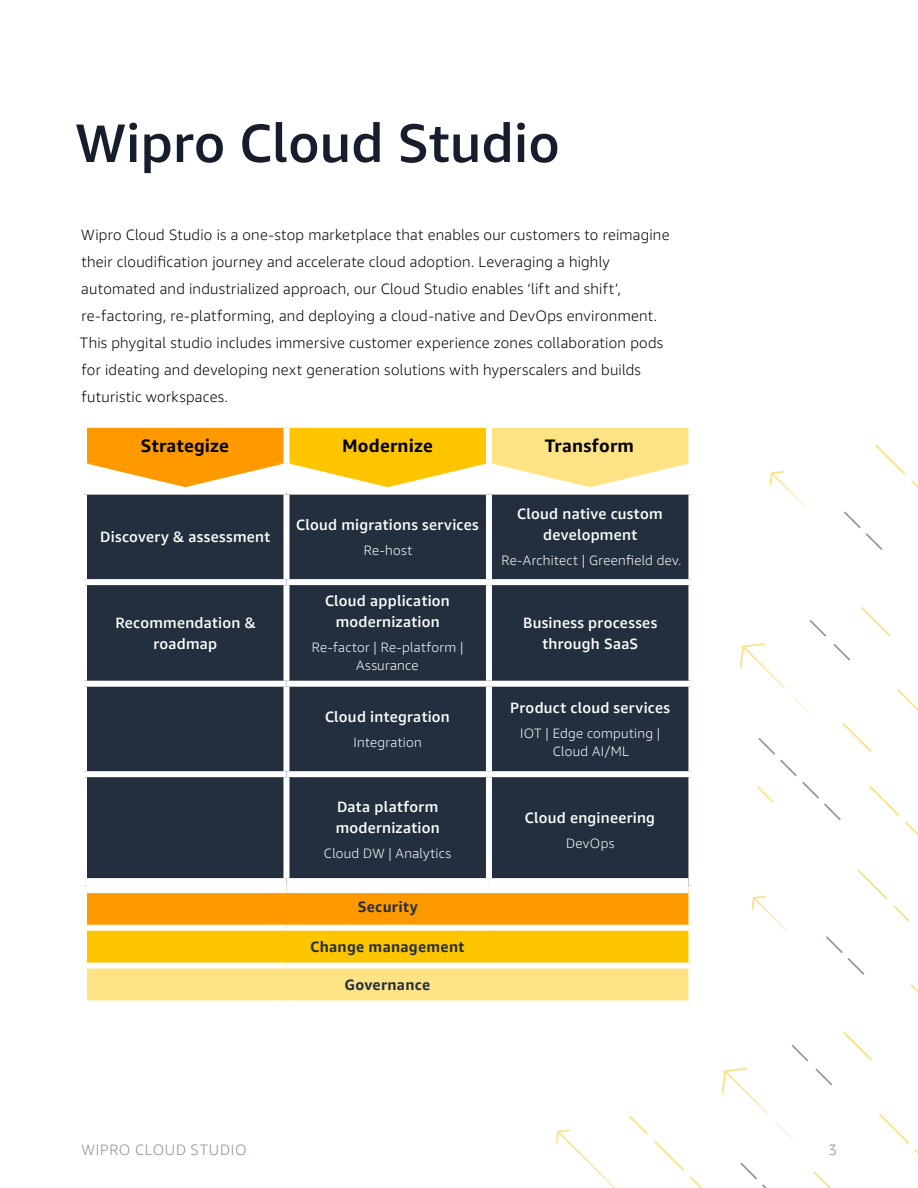
<style>
.page{position:relative;width:918px;height:1188px;background:#fff}
.page>*{position:absolute;margin:0;border:0;box-sizing:border-box;transform-origin:0 0}
.t1{font:500 54px "Amazon Ember";color:#161e2d}
.t2{font:700 18px "Amazon Ember";letter-spacing:.01em;color:#000}
.t3{font:300 15px/27px "Amazon Ember";letter-spacing:.015em;color:#000}
.t4{font:500 15px/21px "Amazon Ember";letter-spacing:.02em;color:#fff;text-align:center}
.t5{font:700 15px "Amazon Ember";letter-spacing:.02em;color:#232f3e}
.t6{font:300 15px "Amazon Ember";letter-spacing:.045em;color:#879196}
.t7{font:300 13.5px/18px "Amazon Ember";letter-spacing:.02em;color:#fff;text-align:center}
</style>
<div class="page">
<svg style="left:758px;top:738px;width:39px;height:38px"></svg>
<svg style="left:802px;top:782px;width:39px;height:38px"></svg>
<svg style="left:834px;top:644px;width:16px;height:17px"></svg>
<svg style="left:810px;top:620px;width:16px;height:17px"></svg>
<svg style="left:844px;top:512px;width:38px;height:38px"></svg>
<svg style="left:897px;top:689px;width:21px;height:22px"></svg>
<svg style="left:842px;top:723px;width:30px;height:29px"></svg>
<svg style="left:757px;top:786px;width:16px;height:16px"></svg>
<svg style="left:869px;top:786px;width:30px;height:30px"></svg>
<svg style="left:905px;top:822px;width:13px;height:14px"></svg>
<svg style="left:875px;top:445px;width:30px;height:30px"></svg>
<svg style="left:911px;top:481px;width:7px;height:8px"></svg>
<svg style="left:861px;top:607px;width:29px;height:29px"></svg>
<img style="left:782px;top:484px;width:25px;height:24px">
<svg style="left:770px;top:471px;width:14px;height:14px"></svg>
<img style="left:764px;top:667px;width:48px;height:48px">
<svg style="left:740px;top:643px;width:25px;height:25px"></svg>
<svg style="left:740px;top:1163px;width:27px;height:25px"></svg>
<svg style="left:816px;top:1069px;width:16px;height:16px"></svg>
<svg style="left:792px;top:1045px;width:16px;height:16px"></svg>
<svg style="left:826px;top:936px;width:38px;height:39px"></svg>
<svg style="left:911px;top:985px;width:7px;height:8px"></svg>
<svg style="left:879px;top:1114px;width:30px;height:30px"></svg>
<svg style="left:857px;top:869px;width:30px;height:30px"></svg>
<svg style="left:893px;top:905px;width:16px;height:16px"></svg>
<svg style="left:843px;top:1032px;width:29px;height:29px"></svg>
<img style="left:765px;top:909px;width:24px;height:24px">
<svg style="left:752px;top:896px;width:14px;height:14px"></svg>
<img style="left:746px;top:1092px;width:48px;height:48px">
<svg style="left:722px;top:1068px;width:25px;height:25px"></svg>
<svg style="left:654px;top:1141px;width:30px;height:30px"></svg>
<svg style="left:629px;top:1116px;width:17px;height:15px"></svg>
<svg style="left:690px;top:1177px;width:13px;height:11px"></svg>
<img style="left:569px;top:1131px;width:79px;height:57px">
<svg style="left:556px;top:1129px;width:14px;height:15px"></svg>
<svg style="left:813px;top:1171px;width:18px;height:17px"></svg>
<svg style="left:87px;top:428px;width:601px;height:572px;background:#fec130"></svg>
<div style="left:87px;top:495px;width:601px;height:383px;background:#232f3e"></div>
<div style="left:283px;top:428px;width:6px;height:36px;background:#fff"></div>
<div style="left:486px;top:428px;width:6px;height:36px;background:#fff"></div>
<div style="left:286px;top:464px;width:203px;height:6px;background:#fff"></div>
<div style="left:283px;top:470px;width:6px;height:19px;background:#fff"></div>
<div style="left:489px;top:464px;width:205px;height:6px;background:#fff"></div>
<div style="left:486px;top:470px;width:6px;height:19px;background:#fff"></div>
<div style="left:81px;top:489px;width:205px;height:6px;background:#fff"></div>
<div style="left:286px;top:489px;width:203px;height:6px;background:#fff"></div>
<div style="left:283px;top:495px;width:6px;height:84px;background:#fff"></div>
<div style="left:489px;top:489px;width:205px;height:6px;background:#fff"></div>
<div style="left:486px;top:495px;width:6px;height:84px;background:#fff"></div>
<div style="left:81px;top:579px;width:205px;height:6px;background:#fff"></div>
<div style="left:286px;top:579px;width:203px;height:6px;background:#fff"></div>
<div style="left:283px;top:585px;width:6px;height:96px;background:#fff"></div>
<div style="left:489px;top:579px;width:205px;height:6px;background:#fff"></div>
<div style="left:486px;top:585px;width:6px;height:96px;background:#fff"></div>
<div style="left:81px;top:681px;width:205px;height:6px;background:#fff"></div>
<div style="left:286px;top:681px;width:203px;height:6px;background:#fff"></div>
<div style="left:283px;top:687px;width:6px;height:84px;background:#fff"></div>
<div style="left:489px;top:681px;width:205px;height:6px;background:#fff"></div>
<div style="left:486px;top:687px;width:6px;height:84px;background:#fff"></div>
<div style="left:81px;top:771px;width:205px;height:6px;background:#fff"></div>
<div style="left:286px;top:771px;width:203px;height:6px;background:#fff"></div>
<div style="left:283px;top:777px;width:6px;height:101px;background:#fff"></div>
<div style="left:489px;top:771px;width:205px;height:6px;background:#fff"></div>
<div style="left:486px;top:777px;width:6px;height:101px;background:#fff"></div>
<div style="left:81px;top:925px;width:205px;height:6px;background:#fff"></div>
<div style="left:286px;top:925px;width:203px;height:6px;background:#fff"></div>
<div style="left:489px;top:925px;width:205px;height:6px;background:#fff"></div>
<div style="left:81px;top:963px;width:205px;height:6px;background:#fff"></div>
<div style="left:286px;top:963px;width:203px;height:6px;background:#fff"></div>
<div style="left:489px;top:963px;width:205px;height:6px;background:#fff"></div>
<div style="left:87px;top:878px;width:199px;height:15px;background:#fff"></div>
<div style="left:286px;top:878px;width:203px;height:15px;background:#fff"></div>
<div style="left:489px;top:878px;width:199px;height:15px;background:#fff"></div>
<svg style="left:87px;top:461px;width:399px;height:26px"></svg>
<svg style="left:492px;top:461px;width:196px;height:26px"></svg>
<h1 class="t1" style="left:75px;top:109px;width:486px">Wipro Cloud Studio</h1>
<p class="t3" style="left:80px;top:222px;width:591px">Wipro Cloud Studio is a one-stop marketplace that enables our customers to reimagine their cloudification journey and accelerate cloud adoption. Leveraging a highly automated and industrialized approach, our Cloud Studio enables ‘lift and shift’, re-factoring, re-platforming, and deploying a cloud-native and DevOps environment.<br>This phygital studio includes immersive customer experience zones collaboration pods for ideating and developing next generation solutions with hyperscalers and builds futuristic workspaces.</p>
<p class="t2" style="left:141px;top:435px;width:89px">Strategize</p>
<p class="t2" style="left:342px;top:435px;width:92px">Modernize</p>
<p class="t2" style="left:545px;top:435px;width:91px">Transform</p>
<p class="t4" style="left:100px;top:527px;width:172px">Discovery &amp; assessment</p>
<p class="t4" style="left:115px;top:612px;width:142px">Recommendation &amp; roadmap</p>
<p class="t4" style="left:296px;top:514px;width:184px">Cloud migrations services</p>
<p class="t7" style="left:364px;top:541px;width:50px">Re-host</p>
<p class="t4" style="left:325px;top:591px;width:126px">Cloud application modernization</p>
<p class="t7" style="left:312px;top:639px;width:153px">Re-factor | Re-platform |<br>Assurance</p>
<p class="t4" style="left:325px;top:706px;width:126px">Cloud integration</p>
<p class="t7" style="left:354px;top:733px;width:70px">Integration</p>
<p class="t4" style="left:336px;top:797px;width:106px;text-align:left">Data platform modernization</p>
<p class="t7" style="left:324px;top:844px;width:129px">Cloud DW | Analytics</p>
<p class="t5" style="left:358px;top:897px;width:62px">Security</p>
<p class="t5" style="left:310px;top:937px;width:156px">Change management</p>
<p class="t5" style="left:344px;top:975px;width:87px">Governance</p>
<p class="t4" style="left:517px;top:504px;width:147px">Cloud native custom development</p>
<p class="t7" style="left:501px;top:551px;width:181px">Re-Architect | Greenfield dev.</p>
<p class="t4" style="left:523px;top:612px;width:136px">Business processes through SaaS</p>
<p class="t4" style="left:510px;top:697px;width:161px">Product cloud services</p>
<p class="t7" style="left:520px;top:724px;width:142px">IOT | Edge computing |<br>Cloud AI/ML</p>
<p class="t4" style="left:525px;top:807px;width:132px">Cloud engineering</p>
<p class="t7" style="left:566px;top:834px;width:50px">DevOps</p>
<p class="t6" style="left:81px;top:1140px;width:167px">WIPRO CLOUD STUDIO</p>
<p class="t6" style="left:828px;top:1140px;width:10px">3</p>
</div>
